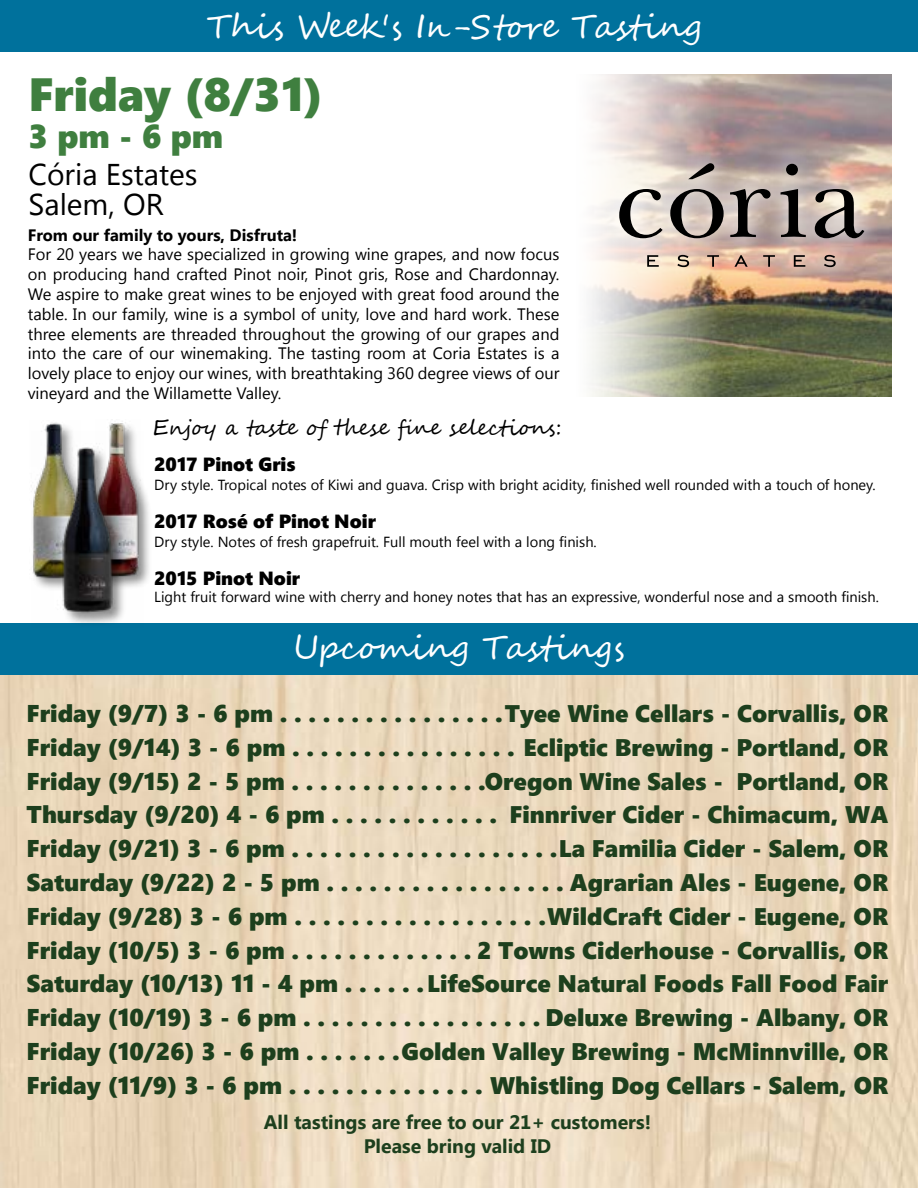
<style>
.page{position:relative;width:918px;height:1188px;background:#fff}
.page>*{position:absolute;margin:0;border:0;box-sizing:border-box;transform-origin:0 0}
.t1{font:46.5px "Segoe UI Black";color:#3f7f3f}
.t2{font:33px "Segoe Script";color:#fff}
.t3{font:33px "Segoe UI Black";color:#3f7f3f}
.t4{font:30px/30px "Segoe UI";color:#000}
.t5{font:24.3px "Segoe UI Black";color:#1d3f1d}
.t6{font:24px/33.8px "Segoe UI Black";color:#1d3f1d;text-align:justify}
.t7{font:21.3px "Segoe Script";color:#000}
.t8{font:700 19.5px/23.4px "Segoe UI";color:#1d3f1d;text-align:center}
.t9{font:19.05px "Segoe UI Black";color:#000}
.t10{font:16.5px/19.8px "Segoe UI";color:#000;text-align:justify}
.t11{font:700 16.5px "Segoe UI";color:#000}
.t12{font:14.55px "Segoe UI";color:#000}
.s1{font-size:24.3px}
.s2{font-size:24px}
</style>
<div class="page">
<img style="left:0;top:675px;width:918px;height:513px">
<div style="left:0;top:0;width:918px;height:52px;background:#00719c"></div>
<img style="left:750px;top:75px;width:142px;height:321px">
<img style="left:589px;top:74px;width:161px;height:323px">
<svg style="left:597px;top:142px;width:288px;height:147px;background:#d7bfb1"></svg>
<svg style="left:647px;top:255px;width:12px;height:12px"></svg>
<svg style="left:677px;top:255px;width:12px;height:12px"></svg>
<svg style="left:707px;top:255px;width:12px;height:12px"></svg>
<svg style="left:734px;top:255px;width:14px;height:12px"></svg>
<svg style="left:763px;top:255px;width:12px;height:12px"></svg>
<svg style="left:794px;top:255px;width:11px;height:12px"></svg>
<svg style="left:824px;top:255px;width:12px;height:12px"></svg>
<svg style="left:619px;top:189px;width:44px;height:49px;background:#a7a29d"></svg>
<svg style="left:670px;top:163px;width:54px;height:75px;background:#9c928c"></svg>
<svg style="left:730px;top:189px;width:41px;height:48px;background:#877c78"></svg>
<svg style="left:781px;top:164px;width:25px;height:73px;background:#837b77"></svg>
<svg style="left:815px;top:189px;width:49px;height:49px;background:#8b837b"></svg>
<div style="left:0;top:623px;width:918px;height:52px;background:#00719c"></div>
<img style="left:31px;top:422px;width:39px;height:64px">
<div style="left:95px;top:423px;width:57px;height:167px;background:#000;opacity:.44"></div>
<img style="left:95px;top:422px;width:46px;height:9px">
<img style="left:32px;top:431px;width:111px;height:192px">
<h2 class="t2" style="left:207px;top:-1px;width:495px">This Week's In-Store Tasting</h2>
<h1 class="t1" style="left:28px;top:60px;width:297px">Friday (8/31)</h1>
<h2 class="t3" style="left:28px;top:112px;width:196px">3 pm - 6 pm</h2>
<p class="t4" style="left:28px;top:158px;width:171px">Cória Estates<br>Salem, OR</p>
<p class="t11" style="left:28px;top:223px;width:271px">From our family to yours, Disfruta!</p>
<p class="t10" style="left:28px;top:244px;width:533px">For 20 years we have specialized in growing wine grapes, and now focus on producing hand crafted Pinot noir, Pinot gris, Rose and Chardonnay.<br>We aspire to make great wines to be enjoyed with great food around the table. In our family, wine is a symbol of unity, love and hard work. These three elements are threaded throughout the growing of our grapes and into the care of our winemaking. The tasting room at Coria Estates is a lovely place to enjoy our wines, with breathtaking 360 degree views of our vineyard and the Willamette Valley.</p>
<p class="t7" style="left:153px;top:410px;width:411px">Enjoy a taste of these fine selections:</p>
<p class="t9" style="left:154px;top:450px;width:143px">2017 Pinot Gris</p>
<p class="t12" style="left:154px;top:474px;width:723px">Dry style. Tropical notes of Kiwi and guava. Crisp with bright acidity, finished well rounded with a touch of honey.</p>
<p class="t9" style="left:154px;top:507px;width:223px">2017 Rosé of Pinot Noir</p>
<p class="t12" style="left:154px;top:531px;width:444px">Dry style. Notes of fresh grapefruit. Full mouth feel with a long finish.</p>
<p class="t9" style="left:154px;top:564px;width:148px">2015 Pinot Noir</p>
<p class="t12" style="left:154px;top:587px;width:726px">Light fruit forward wine with cherry and honey notes that has an expressive, wonderful nose and a smooth finish.</p>
<h2 class="t2" style="left:293px;top:621px;width:333px">Upcoming Tastings</h2>
<p class="t6" style="left:27px;top:695px;width:863px"><span class="s1">Friday (9/7) 3 - 6 pm</span> . . . . . . . . . . . . . . . .Tyee Wine Cellars - Corvallis, OR<br><span class="s1">Friday (9/14) 3 - 6 pm</span> . . . . . . . . . . . . . . . . Ecliptic Brewing - Portland, OR</p>
<p class="t6" style="left:27px;top:763px;width:863px"><span class="s1">Friday (9/15) 2 - 5 pm</span> . . . . . . . . . . . . . .Oregon Wine Sales - Portland, OR</p>
<p class="t5" style="left:27px;top:797px;width:472px">Thursday (9/20) 4 - 6 pm <span class="s2">. . . . . . . . . . . .</span></p>
<p class="t6" style="left:510px;top:797px;width:380px">Finnriver Cider - Chimacum, WA</p>
<p class="t6" style="left:27px;top:830px;width:863px"><span class="s1">Friday (9/21) 3 - 6 pm</span> . . . . . . . . . . . . . . . . . . .La Familia Cider - Salem, OR</p>
<p class="t6" style="left:27px;top:864px;width:863px"><span class="s1">Saturday (9/22) 2 - 5 pm</span> . . . . . . . . . . . . . . . . . Agrarian Ales - Eugene, OR <span class="s1">Friday (9/28) 3 - 6 pm</span> . . . . . . . . . . . . . . . . . .WildCraft Cider - Eugene, OR <span class="s1">Friday (10/5) 3 - 6 pm</span> . . . . . . . . . . . . . 2 Towns Ciderhouse - Corvallis, OR</p>
<p class="t6" style="left:27px;top:966px;width:863px"><span class="s1">Saturday (10/13) 11 - 4 pm</span> . . . . . .LifeSource Natural Foods Fall Food Fair</p>
<p class="t6" style="left:27px;top:999px;width:863px"><span class="s1">Friday (10/19) 3 - 6 pm</span> . . . . . . . . . . . . . . . . . Deluxe Brewing - Albany, OR <span class="s1">Friday (10/26) 3 - 6 pm</span> . . . . . . .Golden Valley Brewing - McMinnville, OR <span class="s1">Friday (11/9) 3 - 6 pm</span> . . . . . . . . . . . . . . Whistling Dog Cellars - Salem, OR</p>
<p class="t8" style="left:264px;top:1110px;width:389px">All tastings are free to our 21+ customers!<br>Please bring valid ID</p>
</div>
